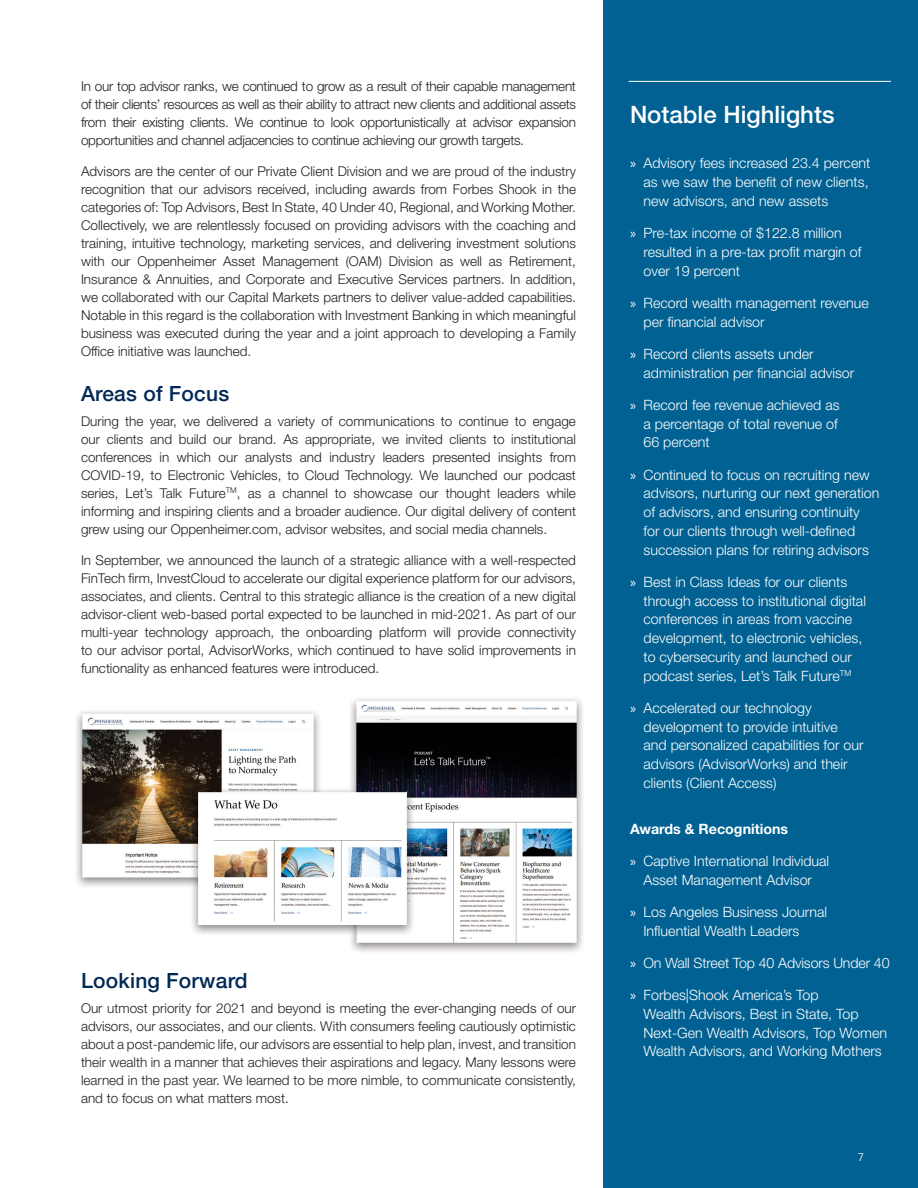
<style>
.page{position:relative;width:918px;height:1188px;background:#fff}
.page>*{position:absolute;margin:0;border:0;box-sizing:border-box;transform-origin:0 0}
.t1{font:500 24px "Helvetica Neue LT Std";color:#fff}
.t2{font:500 21px "Helvetica Neue LT Std";letter-spacing:.01em;color:#002855}
.t3{font:300 14.25px/18.8px "Helvetica Neue LT Std";color:#fff}
.t4{font:700 14.25px "Helvetica Neue LT Std";color:#fff}
.t5{font:300 13.5px/18px "Helvetica Neue LT Std";color:#231f20;text-align:justify}
.OPCO_Footer{font:300 11.25px "Frutiger LT Std";color:#fff}
.s1{font-family:"Myriad Pro";font-weight:400}
</style>
<div class="page">
<div style="left:603px;top:0;width:315px;height:1188px;background:#006192"></div>
<hr style="left:629px;top:81px;width:262px;height:1px;background:#fff">
<img style="left:76px;top:698px;width:507px;height:254px">
<p class="t5" style="left:81px;top:77px;width:496px">In our top advisor ranks, we continued to grow as a result of their capable management of their clients’ resources as well as their ability to attract new clients and additional assets from their existing clients. We continue to look opportunistically at advisor expansion opportunities and channel adjacencies to continue achieving our growth targets.</p>
<p class="t5" style="left:81px;top:162px;width:497px">Advisors are the center of our Private Client Division and we are proud of the industry recognition that our advisors received, including awards from Forbes Shook in the categories of: Top Advisors, Best In State, 40 Under 40, Regional, and Working Mother.<br>Collectively, we are relentlessly focused on providing advisors with the coaching and training, intuitive technology, marketing services, and delivering investment solutions with our Oppenheimer Asset Management (OAM) Division as well as Retirement, Insurance &amp; Annuities, and Corporate and Executive Services partners. In addition, we collaborated with our Capital Markets partners to deliver value-added capabilities.<br>Notable in this regard is the collaboration with Investment Banking in which meaningful business was executed during the year and a joint approach to developing a Family Office initiative was launched.</p>
<p class="t2" style="left:81px;top:381px;width:150px">Areas of Focus</p>
<p class="t5" style="left:81px;top:412px;width:497px">During the year, we delivered a variety of communications to continue to engage our clients and build our brand. As appropriate, we invited clients to institutional conferences in which our analysts and industry leaders presented insights from COVID-19, to Electronic Vehicles, to Cloud Technology. We launched our podcast series, Let’s Talk Future<sup>TM</sup>, as a channel to showcase our thought leaders while informing and inspiring clients and a broader audience. Our digital delivery of content grew using our Oppenheimer.com, advisor websites, and social media channels.</p>
<p class="t5" style="left:81px;top:551px;width:497px">In September, we announced the launch of a strategic alliance with a well-respected FinTech firm, InvestCloud to accelerate our digital experience platform for our advisors, associates, and clients. Central to this strategic alliance is the creation of a new digital advisor-client web-based portal expected to be launched in mid-2021. As part of our multi-year technology approach, the onboarding platform will provide connectivity to our advisor portal, AdvisorWorks, which continued to have solid improvements in functionality as enhanced features were introduced.</p>
<p class="t2" style="left:81px;top:968px;width:168px">Looking Forward</p>
<p class="t5" style="left:81px;top:999px;width:497px">Our utmost priority for 2021 and beyond is meeting the ever-changing needs of our advisors, our associates, and our clients. With consumers feeling cautiously optimistic about a post-pandemic life, our advisors are essential to help plan, invest, and transition their wealth in a manner that achieves their aspirations and legacy. Many lessons were learned in the past year. We learned to be more nimble, to communicate consistently, and to focus on what matters most.</p>
<p class="t1" style="left:630px;top:100px;width:206px">Notable Highlights</p>
<p class="t3" style="left:644px;top:154px;width:228px;text-align:justify;text-indent:-14px"><span class="s1">»</span> Advisory fees increased 23.4 percent as we saw the benefit of new clients, new advisors, and new assets</p>
<p class="t3" style="left:644px;top:223px;width:220px;text-indent:-14px"><span class="s1">»</span> Pre-tax income of $122.8 million resulted in a pre-tax profit margin of over 19 percent</p>
<p class="t3" style="left:644px;top:293px;width:227px;text-indent:-14px"><span class="s1">»</span> Record wealth management revenue per financial advisor</p>
<p class="t3" style="left:644px;top:344px;width:212px;text-indent:-14px"><span class="s1">»</span> Record clients assets under administration per financial advisor</p>
<p class="t3" style="left:644px;top:395px;width:198px;text-indent:-14px"><span class="s1">»</span> Record fee revenue achieved as a percentage of total revenue of<br>66 percent</p>
<p class="t3" style="left:644px;top:465px;width:237px;text-indent:-14px"><span class="s1">»</span> Continued to focus on recruiting new advisors, nurturing our next generation of advisors, and ensuring continuity for our clients through well-defined succession plans for retiring advisors</p>
<p class="t3" style="left:644px;top:572px;width:224px;text-indent:-14px"><span class="s1">»</span> Best in Class Ideas for our clients through access to institutional digital conferences in areas from vaccine development, to electronic vehicles, to cybersecurity and launched our podcast series, Let’s Talk Future<sup>TM</sup></p>
<p class="t3" style="left:644px;top:698px;width:222px;text-indent:-14px"><span class="s1">»</span> Accelerated our technology development to provide intuitive and personalized capabilities for our advisors (AdvisorWorks) and their clients (Client Access)</p>
<p class="t4" style="left:630px;top:820px;width:160px">Awards &amp; Recognitions</p>
<p class="t3" style="left:630px;top:851px;width:201px;text-align:center"><span class="s1">»</span> Captive International Individual<br>Asset Management Advisor</p>
<p class="t3" style="left:644px;top:902px;width:185px;text-indent:-14px"><span class="s1">»</span> Los Angeles Business Journal<br>Influential Wealth Leaders</p>
<p class="t3" style="left:630px;top:953px;width:261px"><span class="s1">»</span> On Wall Street Top 40 Advisors Under 40</p>
<p class="t3" style="left:644px;top:985px;width:245px;text-indent:-14px"><span class="s1">»</span> Forbes|Shook America’s Top<br>Wealth Advisors, Best in State, Top Next-Gen Wealth Advisors, Top Women Wealth Advisors, and Working Mothers</p>
<p class="OPCO_Footer" style="left:858px;top:1151px;width:8px">7</p>
</div>
